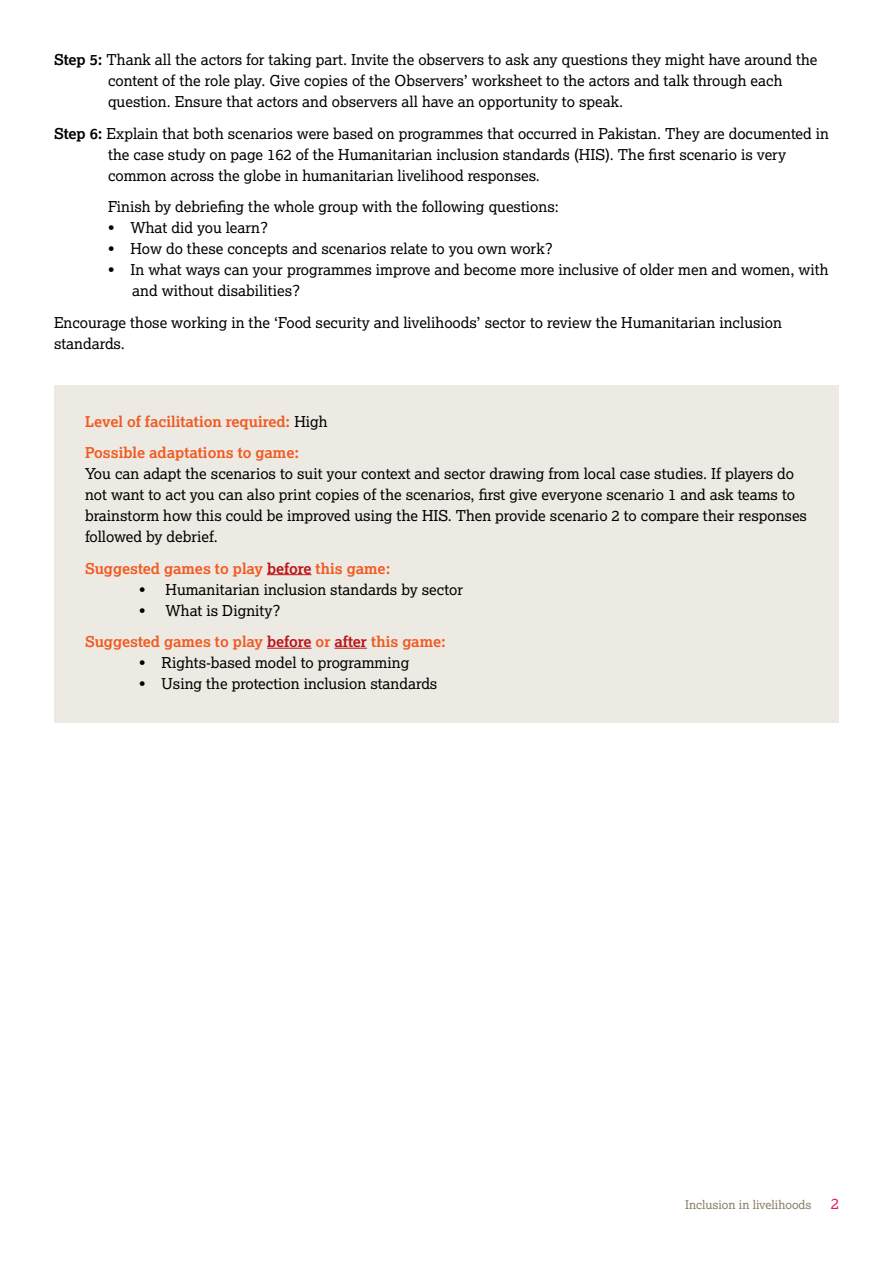
<style>
.page{position:relative;width:893px;height:1263px;background:#fff}
.page>*{position:absolute;margin:0;border:0;box-sizing:border-box;transform-origin:0 0}
.t1{font:15px/21px "Lexia";color:#000}
.t2{font:700 15px/31.5px "Lexia";color:#f15a22}
.t3{font:15px "Lexia";color:#ed1651}
.t4{font:12px "Lexia";color:#8a7c66}
.s1{font-weight:700}
.s2{font-weight:400;color:#000}
.s3{color:#ba141a}
</style>
<div class="page">
<div style="left:54px;top:386px;width:785px;height:337px;background:#edeae3"></div>
<hr style="left:267px;top:574px;width:45px;height:1px;background:#ba141a">
<hr style="left:267px;top:648px;width:45px;height:1px;background:#ba141a">
<hr style="left:334px;top:648px;width:33px;height:1px;background:#ba141a">
<p class="t1" style="left:108px;top:49px;width:711px;text-indent:-54px"><span class="s1">Step 5:</span> Thank all the actors for taking part. Invite the observers to ask any questions they might have around the content of the role play. Give copies of the Observers’ worksheet to the actors and talk through each question. Ensure that actors and observers all have an opportunity to speak.</p>
<p class="t1" style="left:108px;top:123px;width:722px;text-indent:-54px"><span class="s1">Step 6:</span> Explain that both scenarios were based on programmes that occurred in Pakistan. They are documented in the case study on page 162 of the Humanitarian inclusion standards (HIS). The first scenario is very common across the globe in humanitarian livelihood responses.</p>
<p class="t1" style="left:108px;top:196px;width:452px">Finish by debriefing the whole group with the following questions:</p>
<p class="t1" style="left:108px;top:217px;width:162px">• What did you learn?</p>
<p class="t1" style="left:108px;top:238px;width:446px">• How do these concepts and scenarios relate to you own work?</p>
<p class="t1" style="left:132px;top:259px;width:698px;text-indent:-24px">• In what ways can your programmes improve and become more inclusive of older men and women, with and without disabilities?</p>
<p class="t1" style="left:54px;top:312px;width:729px">Encourage those working in the ‘Food security and livelihoods’ sector to review the Humanitarian inclusion standards.</p>
<p class="t2" style="left:85px;top:405px;width:244px">Level of facilitation required: <span class="s2">High<br></span>Possible adaptations to game:</p>
<p class="t1" style="left:85px;top:463px;width:723px">You can adapt the scenarios to suit your context and sector drawing from local case studies. If players do not want to act you can also print copies of the scenarios, first give everyone scenario 1 and ask teams to brainstorm how this could be improved using the HIS. Then provide scenario 2 to compare their responses followed by debrief.</p>
<p class="t2" style="left:85px;top:552px;width:307px">Suggested games to play <span class="s3">before</span> this game:</p>
<p class="t1" style="left:139px;top:578px;width:326px">• Humanitarian inclusion standards by sector</p>
<p class="t2" style="left:85px;top:594px;width:362px;text-indent:54px"><span class="s2">• What is Dignity?<br></span>Suggested games to play <span class="s3">before</span> or <span class="s3">after</span> this game:</p>
<p class="t1" style="left:139px;top:652px;width:272px">• Rights-based model to programming</p>
<p class="t1" style="left:139px;top:673px;width:300px">• Using the protection inclusion standards</p>
<p class="t4" style="left:685px;top:1197px;width:128px">Inclusion in livelihoods</p>
<p class="t3" style="left:831px;top:1194px;width:10px">2</p>
</div>
